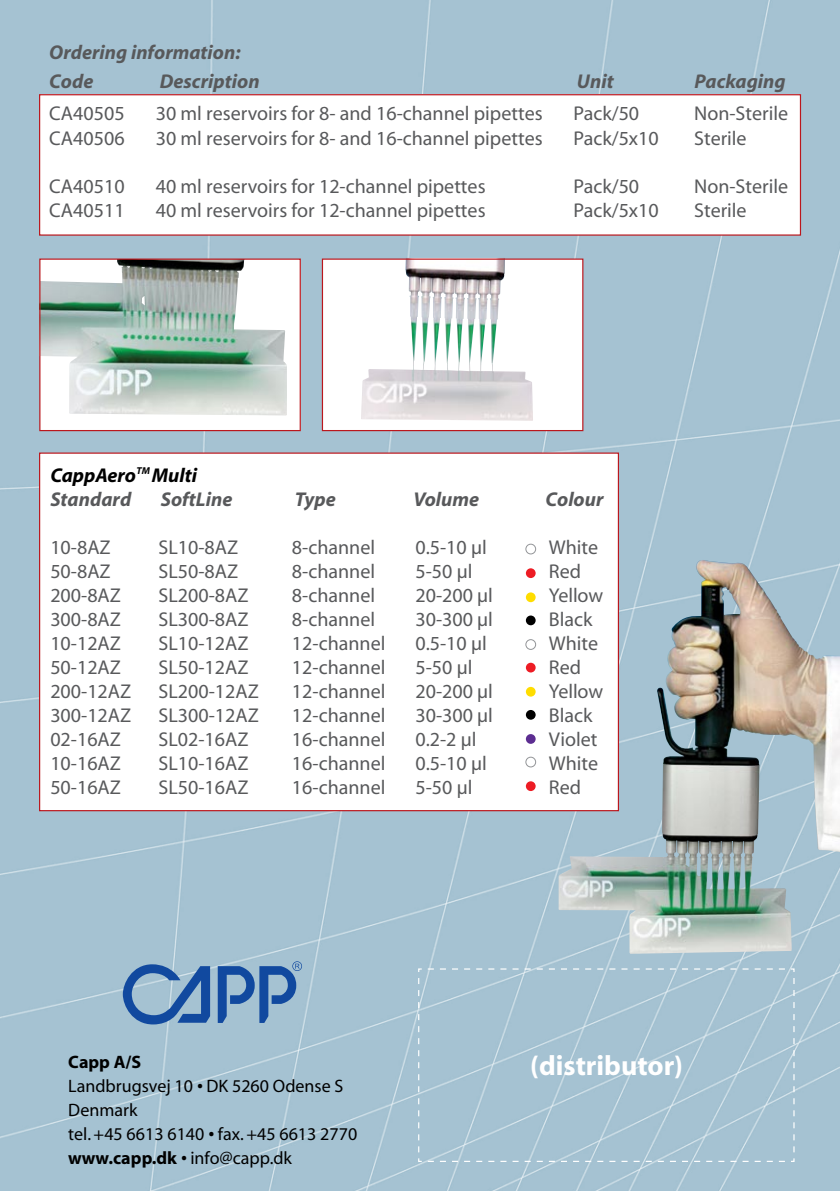
<style>
.page{position:relative;width:840px;height:1191px;background:#fff}
.page>*{position:absolute;margin:0;border:0;box-sizing:border-box;transform-origin:0 0}
.t1{font:700 28px "Myriad";color:#fff}
.t2{font:20px/24px "Myriad";color:#58595b}
.t3{font:italic 700 20px "Myriad";color:#58595b}
.t4{font:italic 700 20px/24px "Myriad";color:#000}
.t5{font:18px/24px "Myriad";color:#000}
.s1{color:#58595b}
.s2{font-weight:700}
</style>
<div class="page">
<div style="left:0;top:0;width:839px;height:1191px;background:#a5c2d2"></div>
<img style="left:558px;top:558px;width:281px;height:395px">
<div style="left:40px;top:95px;width:760px;height:140px;background:#fff"></div>
<div style="left:39px;top:94px;width:761px;height:142px;border:1px solid #bb171d"></div>
<svg style="left:123px;top:964px;width:87px;height:60px;background:#668ebc"></svg>
<svg style="left:218px;top:961px;width:84px;height:62px;background:#6b92be"></svg>
<div style="left:40px;top:259px;width:260px;height:171px;background:#fff"></div>
<img style="left:41px;top:260px;width:246px;height:155px">
<div style="left:39px;top:258px;width:262px;height:173px;border:1px solid #bb171d"></div>
<div style="left:40px;top:453px;width:578px;height:357px;background:#fff"></div>
<div style="left:525px;top:543px;width:11px;height:11px;border:1px solid #939598;border-radius:50%"></div>
<div style="left:525px;top:568px;width:10px;height:10px;background:#ed1c24;border-radius:50%"></div>
<svg style="left:525px;top:592px;width:10px;height:10px"></svg>
<svg style="left:525px;top:615px;width:10px;height:10px"></svg>
<div style="left:525px;top:639px;width:11px;height:11px;border:1px solid #939598;border-radius:50%"></div>
<div style="left:525px;top:663px;width:10px;height:9px;background:#ed1c24;border-radius:50%"></div>
<div style="left:525px;top:687px;width:10px;height:9px;background:#fd0;border-radius:50%"></div>
<div style="left:525px;top:710px;width:10px;height:9px;background:#000;border-radius:50%"></div>
<svg style="left:525px;top:734px;width:10px;height:10px"></svg>
<div style="left:525px;top:756px;width:11px;height:11px;border:1px solid #939598;border-radius:50%"></div>
<div style="left:525px;top:781px;width:10px;height:10px;background:#ed1c24;border-radius:50%"></div>
<div style="left:322px;top:259px;width:260px;height:171px;background:#fff"></div>
<img style="left:361px;top:260px;width:171px;height:161px">
<div style="left:322px;top:258px;width:261px;height:173px;border:1px solid #bb171d"></div>
<svg style="left:417px;top:967px;width:377px;height:195px;background:#a7c3d3"></svg>
<p class="t3" style="left:49px;top:42px;width:193px">Ordering information:</p>
<p class="t3" style="left:49px;top:70px;width:46px">Code</p>
<p class="t3" style="left:160px;top:70px;width:101px">Description</p>
<p class="t3" style="left:576px;top:70px;width:38px">Unit</p>
<p class="t3" style="left:694px;top:70px;width:92px">Packaging</p>
<p class="t2" style="left:156px;top:103px;width:388px">30 ml reservoirs for 8- and 16-channel pipettes<br>30 ml reservoirs for 8- and 16-channel pipettes</p>
<p class="t2" style="left:156px;top:175px;width:331px">40 ml reservoirs for 12-channel pipettes<br>40 ml reservoirs for 12-channel pipettes</p>
<p class="t2" style="left:573px;top:103px;width:87px">Pack/50<br>Pack/5x10</p>
<p class="t2" style="left:573px;top:175px;width:87px">Pack/50<br>Pack/5x10</p>
<p class="t2" style="left:693px;top:103px;width:95px">Non-Sterile<br>Sterile</p>
<p class="t2" style="left:693px;top:175px;width:95px">Non-Sterile<br>Sterile</p>
<p class="t2" style="left:49px;top:103px;width:77px">CA40505<br>CA40506</p>
<p class="t2" style="left:49px;top:175px;width:77px">CA40510<br>CA40511</p>
<p class="t4" style="left:50px;top:464px;width:148px">CappAero<sup>TM</sup> Multi<br><span class="s1">Standard</span></p>
<p class="t3" style="left:161px;top:489px;width:73px">SoftLine</p>
<p class="t3" style="left:295px;top:489px;width:43px">Type</p>
<p class="t3" style="left:413px;top:489px;width:67px">Volume</p>
<p class="t3" style="left:545px;top:489px;width:59px">Colour</p>
<p class="t2" style="left:50px;top:536px;width:82px">10-8AZ<br>50-8AZ<br>200-8AZ<br>300-8AZ<br>10-12AZ<br>50-12AZ<br>200-12AZ<br>300-12AZ<br>02-16AZ<br>10-16AZ<br>50-16AZ</p>
<p class="t2" style="left:158px;top:536px;width:102px">SL10-8AZ<br>SL50-8AZ<br>SL200-8AZ<br>SL300-8AZ<br>SL10-12AZ<br>SL50-12AZ<br>SL200-12AZ<br>SL300-12AZ<br>SL02-16AZ<br>SL10-16AZ<br>SL50-16AZ</p>
<p class="t2" style="left:292px;top:536px;width:95px">8-channel<br>8-channel<br>8-channel<br>8-channel<br>12-channel<br>12-channel<br>12-channel<br>12-channel<br>16-channel<br>16-channel<br>16-channel</p>
<p class="t2" style="left:415px;top:536px;width:79px">0.5-10 µl<br>5-50 µl<br>20-200 µl<br>30-300 µl<br>0.5-10 µl<br>5-50 µl<br>20-200 µl<br>30-300 µl<br>0.2-2 µl<br>0.5-10 µl<br>5-50 µl</p>
<p class="t2" style="left:548px;top:536px;width:56px">White<br>Red<br>Yellow<br>Black<br>White<br>Red<br>Yellow<br>Black<br>Violet<br>White<br>Red</p>
<p class="t5" style="left:68px;top:1050px;width:290px"><span class="s2">Capp A/S<br></span>Landbrugsvej 10 <sup>.</sup> DK 5260 Odense S<br>Denmark<br>tel. +45 6613 6140 <sup>.</sup> fax. +45 6613 2770 <span class="s2">www.capp.dk</span> <sup>.</sup> info@capp.dk</p>
<h1 class="t1" style="left:530px;top:1050px;width:154px">(distributor)</h1>
</div>
